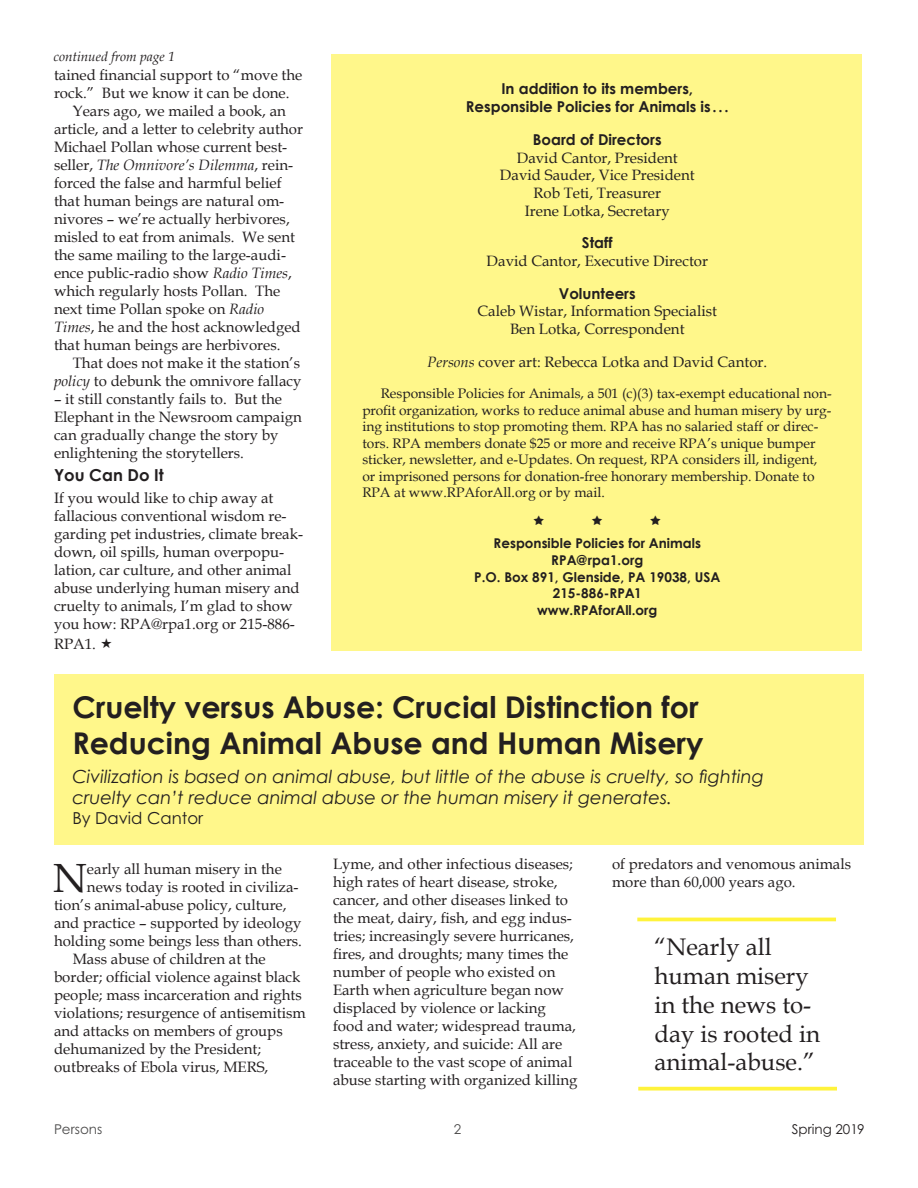
<style>
.page{position:relative;width:918px;height:1188px;background:#fff}
.page>*{position:absolute;margin:0;border:0;box-sizing:border-box;transform-origin:0 0}
.t1{font:40.8px "Book Antiqua";color:#231f20}
.t2{font:700 30px/36px "Century Gothic";color:#231f20}
.Pull_Quote{font:24px/28.8px "Book Antiqua";color:#231f20}
.t3{font:italic 18px/21.6px "Century Gothic";color:#231f20}
.t4{font:16.5px "Century Gothic Pro";color:#231f20}
.t5{font:700 16.5px "Century Gothic";color:#231f20}
.t6{font:15px/18px "Book Antiqua";color:#231f20}
.t7{font:700 15px "Century Gothic";color:#231f20}
.t8{font:13.8px/16.5px "Book Antiqua";color:#231f20}
.Masthead{font:700 13.5px "Century Gothic";color:#231f20}
.t9{font:italic 13.5px "Book Antiqua";color:#231f20}
.t10{font:13.5px "Century Gothic Pro";color:#231f20}
.t11{font:13.5px "Century Gothic Pro";color:#4c4b4b}
.s1{font-style:italic}
</style>
<div class="page">
<div style="left:331px;top:54px;width:530px;height:596px;background:#fff78a"></div>
<hr style="left:637px;top:918px;width:199px;height:3px;background:#fff33c">
<svg style="left:638px;top:1087px;width:199px;height:4px"></svg>
<div style="left:54px;top:674px;width:810px;height:171px;background:#fff78a"></div>
<p class="t9" style="left:54px;top:47px;width:123px">continued from page 1</p>
<p class="t6" style="left:54px;top:65px;width:250px">tained financial support to “move the rock.” But we know it can be done.</p>
<p class="t6" style="left:54px;top:101px;width:251px;text-indent:19px">Years ago, we mailed a book, an article, and a letter to celebrity author Michael Pollan whose current best&shy;seller, <span class="s1">The Omnivore’s Dilemma</span>, rein&shy;forced the false and harmful belief that human beings are natural om&shy;nivores – we’re actually herbivores, misled to eat from animals. We sent the same mailing to the large-audi&shy;ence public-radio show <span class="s1">Radio Times</span>, which regularly hosts Pollan. The next time Pollan spoke on <span class="s1">Radio Times</span>, he and the host acknowledged that human beings are herbivores.</p>
<p class="t6" style="left:54px;top:353px;width:249px;text-align:right">That does not make it the station’s <span class="s1">policy</span> to debunk the omnivore fallacy</p>
<p class="t6" style="left:54px;top:389px;width:249px">– it still constantly fails to. But the Elephant in the Newsroom campaign can gradually change the story by enlightening the storytellers.</p>
<p class="t5" style="left:54px;top:463px;width:111px">You Can Do It</p>
<p class="t6" style="left:54px;top:488px;width:251px">If you would like to chip away at fallacious conventional wisdom re&shy;garding pet industries, climate break&shy;down, oil spills, human overpopu&shy;lation, car culture, and other animal abuse underlying human misery and cruelty to animals, I’m glad to show you how: RPA@rpa1.org or 215-886-</p>
<p class="t6" style="left:54px;top:634px;width:43px">RPA1.</p>
<p class="t7" style="left:501px;top:78px;width:193px">In addition to its members,</p>
<p class="t7" style="left:466px;top:95px;width:264px">Responsible Policies for Animals is...</p>
<p class="t7" style="left:533px;top:128px;width:130px">Board of Directors</p>
<p class="t6" style="left:517px;top:148px;width:163px">David Cantor, President</p>
<p class="t6" style="left:500px;top:166px;width:196px">David Sauder, Vice President</p>
<p class="t6" style="left:533px;top:183px;width:129px">Rob Teti, Treasurer</p>
<p class="t6" style="left:525px;top:201px;width:146px">Irene Lotka, Secretary</p>
<p class="t7" style="left:582px;top:231px;width:32px">Staff</p>
<p class="t6" style="left:487px;top:252px;width:223px">David Cantor, Executive Director</p>
<p class="t7" style="left:559px;top:282px;width:78px">Volunteers</p>
<p class="t6" style="left:478px;top:302px;width:241px">Caleb Wistar, Information Specialist</p>
<p class="t6" style="left:510px;top:320px;width:176px">Ben Lotka, Correspondent</p>
<p class="t6" style="left:427px;top:352px;width:341px"><span class="s1">Persons</span> cover art: Rebecca Lotka and David Cantor.</p>
<p class="t8" style="left:362px;top:385px;width:471px;text-indent:18px">Responsible Policies for Animals, a 501 (c)(3) tax-exempt educational non&shy;profit organization, works to reduce animal abuse and human misery by urg&shy;ing institutions to stop promoting them. RPA has no salaried staff or direc&shy;tors. RPA members donate $25 or more and receive RPA’s unique bumper sticker, newsletter, and e-Updates. On request, RPA considers ill, indigent, or imprisoned persons for donation-free honorary membership. Donate to RPA at www.RPAforAll.org or by mail.</p>
<p class="Masthead" style="left:494px;top:533px;width:209px">Responsible Policies for Animals</p>
<p class="Masthead" style="left:551px;top:550px;width:93px">RPA@rpa1.org</p>
<p class="Masthead" style="left:474px;top:566px;width:248px">P.O. Box 891, Glenside, PA 19038, USA</p>
<p class="Masthead" style="left:553px;top:583px;width:90px">215-886-RPA1</p>
<p class="Masthead" style="left:537px;top:600px;width:122px">www.RPAforAll.org</p>
<p class="t2" style="left:72px;top:688px;width:633px">Cruelty versus Abuse: Crucial Distinction for<br>Reducing Animal Abuse and Human Misery</p>
<p class="t3" style="left:72px;top:765px;width:693px">Civilization is based on animal abuse, but little of the abuse is cruelty, so fighting cruelty can’t reduce animal abuse or the human misery it generates.</p>
<p class="t4" style="left:72px;top:808px;width:132px">By David Cantor</p>
<p class="t1" style="left:53px;top:850px;width:35px">N</p>
<p class="t6" style="left:87px;top:860px;width:196px">early all human misery in the</p>
<p class="t6" style="left:87px;top:878px;width:213px">news today is rooted in civiliza-</p>
<p class="t6" style="left:54px;top:896px;width:234px">tion’s animal-abuse policy, culture,</p>
<p class="t6" style="left:54px;top:914px;width:249px">and practice – supported by ideology</p>
<p class="t6" style="left:54px;top:932px;width:250px">holding some beings less than others.</p>
<p class="t6" style="left:54px;top:950px;width:253px;text-indent:19px">Mass abuse of children at the border; official violence against black people; mass incarceration and rights violations; resurgence of antisemitism and attacks on members of groups dehumanized by the President; outbreaks of Ebola virus, MERS,</p>
<p class="t6" style="left:333px;top:855px;width:246px">Lyme, and other infectious diseases; high rates of heart disease, stroke, cancer, and other diseases linked to the meat, dairy, fish, and egg indus&shy;tries; increasingly severe hurricanes, fires, and droughts; many times the number of people who existed on Earth when agriculture began now displaced by violence or lacking food and water; widespread trauma, stress, anxiety, and suicide: All are traceable to the vast scope of animal abuse starting with organized killing</p>
<p class="t6" style="left:612px;top:855px;width:241px">of predators and venomous animals more than 60,000 years ago.</p>
<p class="Pull_Quote" style="left:654px;top:932px;width:167px">“Nearly all human misery in the news to&shy;day is rooted in animal-abuse.”</p>
<p class="t11" style="left:54px;top:1121px;width:50px">Persons</p>
<p class="t11" style="left:454px;top:1121px;width:9px">2</p>
<p class="t10" style="left:792px;top:1121px;width:74px">Spring 2019</p>
</div>
